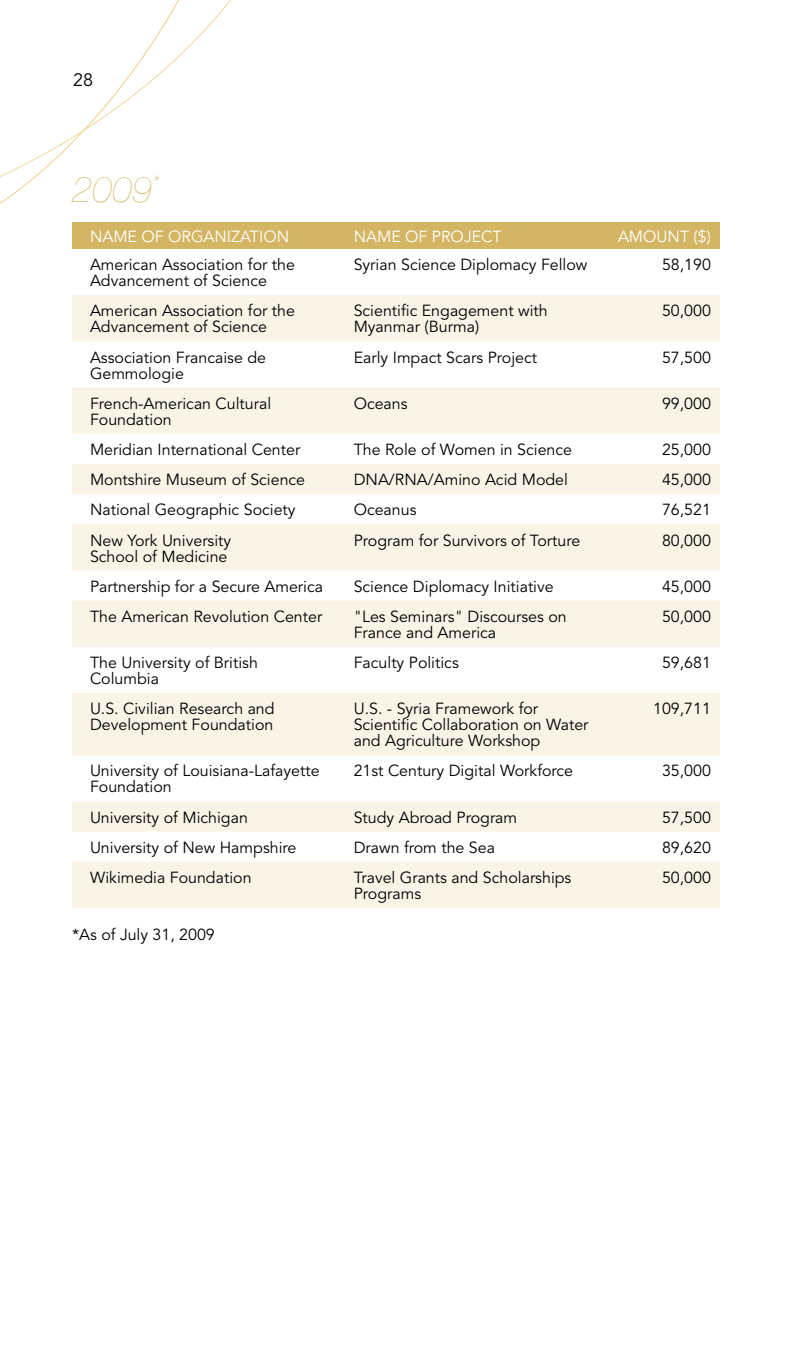
<style>
.page{position:relative;width:792px;height:1368px;background:#fff}
.page>*{position:absolute;margin:0;border:0;box-sizing:border-box;transform-origin:0 0}
.t1{font:italic 200 36px "Helvetica Neue";color:#d3b563}
.t2{font:18px "Avenir";color:#000}
.t3{font:16px/16px "Avenir";color:#000}
.t4{font:16px "Avenir";color:#fff}
</style>
<div class="page">
<div style="left:72px;top:222px;width:648px;height:27px;background:#d3b563"></div>
<svg style="left:72px;top:295px;width:648px;height:613px;fill:#faf4e6"></svg>
<svg style="left:0;top:0;width:234px;height:237px"></svg>
<p class="t2" style="left:73px;top:69px;width:21px">28</p>
<h1 class="t1" style="left:72px;top:168px;width:89px">2009<sup>*</sup></h1>
<p class="t4" style="left:90px;top:227px;width:13px">name</p>
<p class="t4" style="left:142px;top:227px;width:38px">of organization</p>
<p class="t4" style="left:354px;top:227px;width:13px">name</p>
<p class="t4" style="left:405px;top:227px;width:38px">of project</p>
<p class="t4" style="left:618px;top:227px;width:13px">amount</p>
<p class="t4" style="left:694px;top:227px;width:19px">($)</p>
<p class="t3" style="left:90px;top:257px;width:207px">American Association for the<br>Advancement of Science</p>
<p class="t3" style="left:354px;top:257px;width:235px">Syrian Science Diplomacy Fellow</p>
<p class="t3" style="left:662px;top:257px;width:50px">58,190</p>
<p class="t3" style="left:90px;top:303px;width:207px">American Association for the<br>Advancement of Science</p>
<p class="t3" style="left:354px;top:303px;width:196px">Scientific Engagement with<br>Myanmar (Burma)</p>
<p class="t3" style="left:662px;top:303px;width:50px">50,000</p>
<p class="t3" style="left:90px;top:350px;width:178px">Association Francaise de<br>Gemmologie</p>
<p class="t3" style="left:354px;top:350px;width:185px">Early Impact Scars Project</p>
<p class="t3" style="left:662px;top:350px;width:50px">57,500</p>
<p class="t3" style="left:90px;top:396px;width:183px">French-American Cultural<br>Foundation</p>
<p class="t3" style="left:354px;top:396px;width:55px">Oceans</p>
<p class="t3" style="left:662px;top:396px;width:50px">99,000</p>
<p class="t3" style="left:90px;top:442px;width:212px">Meridian International Center</p>
<p class="t3" style="left:354px;top:442px;width:220px">The Role of Women in Science</p>
<p class="t3" style="left:662px;top:442px;width:50px">25,000</p>
<p class="t3" style="left:90px;top:472px;width:217px">Montshire Museum of Science</p>
<p class="t3" style="left:354px;top:472px;width:216px">DNA/RNA/Amino Acid Model</p>
<p class="t3" style="left:662px;top:472px;width:50px">45,000</p>
<p class="t3" style="left:90px;top:502px;width:207px">National Geographic Society</p>
<p class="t3" style="left:354px;top:502px;width:64px">Oceanus</p>
<p class="t3" style="left:662px;top:502px;width:50px">76,521</p>
<p class="t3" style="left:90px;top:532px;width:143px">New York University<br>School of Medicine</p>
<p class="t3" style="left:354px;top:532px;width:228px">Program for Survivors of Torture</p>
<p class="t3" style="left:662px;top:532px;width:50px">80,000</p>
<p class="t3" style="left:90px;top:579px;width:235px">Partnership for a Secure America</p>
<p class="t3" style="left:354px;top:579px;width:202px">Science Diplomacy Initiative</p>
<p class="t3" style="left:662px;top:579px;width:50px">45,000</p>
<p class="t3" style="left:90px;top:609px;width:234px">The American Revolution Center</p>
<p class="t3" style="left:354px;top:609px;width:215px">"Les Seminars" Discourses on<br>France and America</p>
<p class="t3" style="left:662px;top:609px;width:50px">50,000</p>
<p class="t3" style="left:90px;top:655px;width:169px">The University of British<br>Columbia</p>
<p class="t3" style="left:354px;top:655px;width:107px">Faculty Politics</p>
<p class="t3" style="left:662px;top:655px;width:50px">59,681</p>
<p class="t3" style="left:90px;top:701px;width:186px">U.S. Civilian Research and<br>Development Foundation</p>
<p class="t3" style="left:354px;top:701px;width:236px">U.S. - Syria Framework for<br>Scientific Collaboration on Water and Agriculture Workshop</p>
<p class="t3" style="left:653px;top:701px;width:59px">109,711</p>
<p class="t3" style="left:90px;top:763px;width:231px">University of Louisiana-Lafayette<br>Foundation</p>
<p class="t3" style="left:354px;top:763px;width:221px">21st Century Digital Workforce</p>
<p class="t3" style="left:662px;top:763px;width:50px">35,000</p>
<p class="t3" style="left:90px;top:810px;width:159px">University of Michigan</p>
<p class="t3" style="left:354px;top:810px;width:165px">Study Abroad Program</p>
<p class="t3" style="left:662px;top:810px;width:50px">57,500</p>
<p class="t3" style="left:90px;top:840px;width:208px">University of New Hampshire</p>
<p class="t3" style="left:354px;top:840px;width:143px">Drawn from the Sea</p>
<p class="t3" style="left:662px;top:840px;width:50px">89,620</p>
<p class="t3" style="left:90px;top:870px;width:163px">Wikimedia Foundation</p>
<p class="t3" style="left:354px;top:870px;width:219px">Travel Grants and Scholarships<br>Programs</p>
<p class="t3" style="left:662px;top:870px;width:50px">50,000</p>
<p class="t3" style="left:72px;top:927px;width:144px">*As of July 31, 2009</p>
</div>
